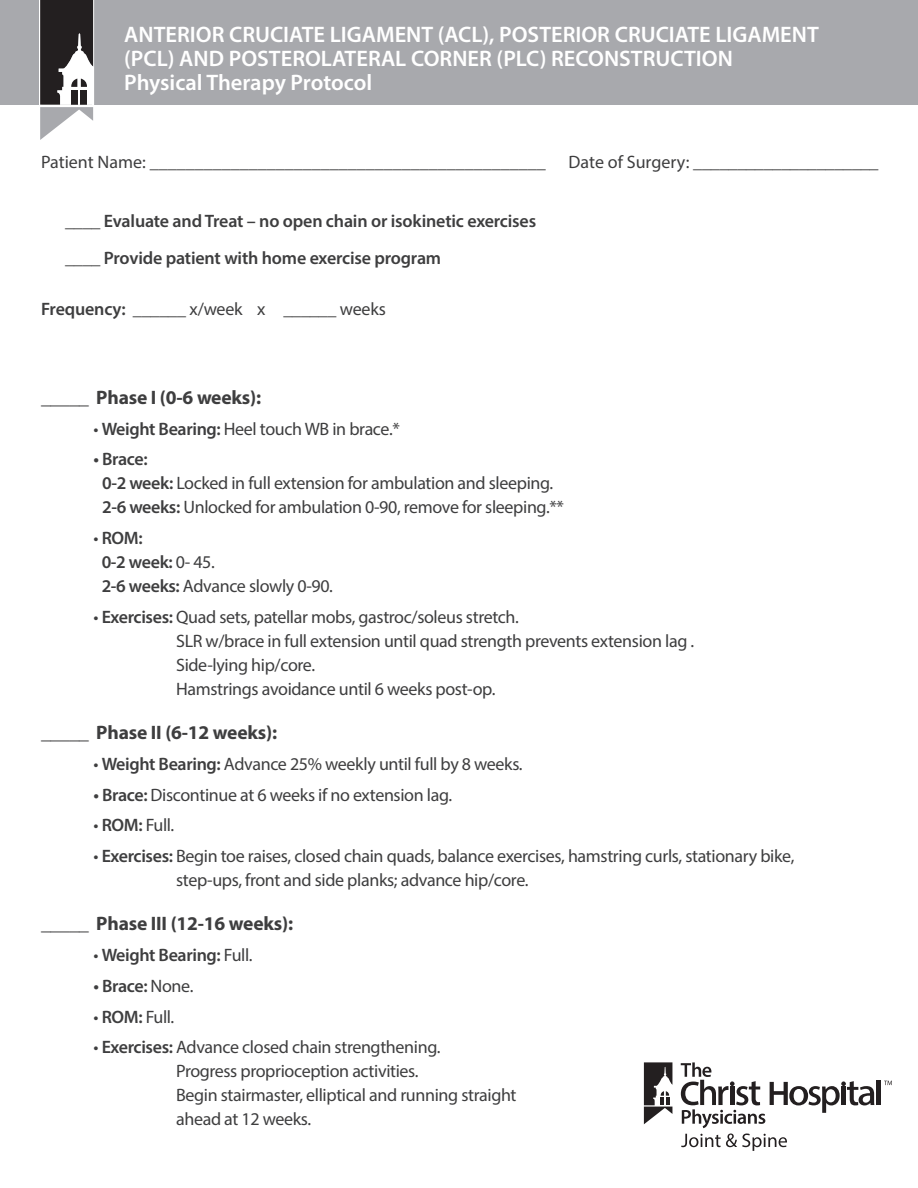
<style>
.page{position:relative;width:918px;height:1188px;background:#fff}
.page>*{position:absolute;margin:0;border:0;box-sizing:border-box;transform-origin:0 0}
.Body_copy{font:600 22.5px/24px "Myriad Pro";color:#fff}
.Body_copy-2{font:700 19.5px "Myriad Pro";letter-spacing:-.01em;color:#3e3e3f}
.Body_copy-3{font:18px/24px "Myriad Pro";letter-spacing:-.02em;color:#3e3e3f}
.Body_copy-4{font:600 18px "Myriad Pro";letter-spacing:-.01em;color:#3e3e3f}
.Body_copy-5{font:18px "Myriad Pro";color:#3e3e3f}
.s1{font-weight:600}
.s2{font-weight:400}
</style>
<div class="page">
<div style="left:0;top:0;width:918px;height:104px;background:#a8a9ad"></div>
<svg style="left:39px;top:0;width:55px;height:140px"></svg>
<svg style="left:884px;top:1081px;width:8px;height:4px"></svg>
<div style="left:876px;top:1081px;width:5px;height:24px;background:#231f20"></div>
<svg style="left:681px;top:1062px;width:193px;height:66px"></svg>
<svg style="left:644px;top:1062px;width:28px;height:62px"></svg>
<svg style="left:681px;top:1134px;width:106px;height:17px"></svg>
<p class="Body_copy" style="left:124px;top:22px;width:696px">ANTERIOR CRUCIATE LIGAMENT (ACL), POSTERIOR CRUCIATE LIGAMENT (PCL) AND POSTEROLATERAL CORNER (PLC) RECONSTRUCTION<br>Physical Therapy Protocol</p>
<p class="Body_copy-5" style="left:41px;top:150px;width:506px">Patient Name: ____________________________________________</p>
<p class="Body_copy-5" style="left:569px;top:150px;width:312px">Date of Surgery: _____________________</p>
<p class="Body_copy-4" style="left:65px;top:209px;width:473px">____ Evaluate and Treat – no open chain or isokinetic exercises</p>
<p class="Body_copy-4" style="left:65px;top:247px;width:378px">____ Provide patient with home exercise program</p>
<p class="Body_copy-3" style="left:41px;top:297px;width:346px"><span class="s1">Frequency:</span> ______ x/week x ______ weeks</p>
<p class="Body_copy-2" style="left:41px;top:385px;width:222px">_____ Phase I (0-6 weeks):</p>
<p class="Body_copy-3" style="left:94px;top:416px;width:308px">• <span class="s1">Weight Bearing:</span> Heel touch WB in brace.*</p>
<p class="Body_copy-3" style="left:102px;top:447px;width:463px;text-indent:-9px"><span class="s1">• Brace:<br>0-2 week:</span> Locked in full extension for ambulation and sleeping.<br><span class="s1">2-6 weeks:</span> Unlocked for ambulation 0-90, remove for sleeping.**</p>
<p class="Body_copy-3" style="left:102px;top:526px;width:233px;text-indent:-8px">• <span class="s1">ROM:<br>0-2 week:</span> 0- 45.<br><span class="s1">2-6 weeks:</span> Advance slowly 0-90.</p>
<p class="Body_copy-3" style="left:176px;top:604px;width:520px;text-indent:-83px">• <span class="s1">Exercises:</span> Quad sets, patellar mobs, gastroc/soleus stretch.<br>SLR w/brace in full extension until quad strength prevents extension lag .<br>Side-lying hip/core.<br>Hamstrings avoidance until 6 weeks post-op.</p>
<p class="Body_copy-2" style="left:41px;top:720px;width:238px">_____ Phase II (6-12 weeks):</p>
<p class="Body_copy-3" style="left:94px;top:751px;width:431px">• <span class="s1">Weight Bearing:</span> Advance 25% weekly until full by 8 weeks.</p>
<p class="Body_copy-3" style="left:94px;top:782px;width:360px"><span class="s1">• Brace:</span> Discontinue at 6 weeks if no extension lag.</p>
<p class="Body_copy-3" style="left:94px;top:813px;width:82px">• <span class="s1">ROM:</span> Full.</p>
<p class="Body_copy-3" style="left:176px;top:844px;width:620px;text-indent:-83px">• <span class="s1">Exercises:</span> Begin toe raises, closed chain quads, balance exercises, hamstring curls, stationary bike, step-ups, front and side planks; advance hip/core.</p>
<p class="Body_copy-2" style="left:41px;top:911px;width:254px">_____ Phase III (12-16 weeks):</p>
<p class="Body_copy-4" style="left:94px;top:944px;width:161px"><span class="s2">•</span> Weight Bearing: <span class="s2">Full.</span></p>
<p class="Body_copy-4" style="left:94px;top:974px;width:101px">• Brace: <span class="s2">None.</span></p>
<p class="Body_copy-3" style="left:94px;top:1004px;width:82px">• <span class="s1">ROM:</span> Full.</p>
<p class="Body_copy-3" style="left:176px;top:1035px;width:342px;text-indent:-83px">• <span class="s1">Exercises:</span> Advance closed chain strengthening.<br>Progress proprioception activities.<br>Begin stairmaster, elliptical and running straight ahead at 12 weeks.</p>
</div>
